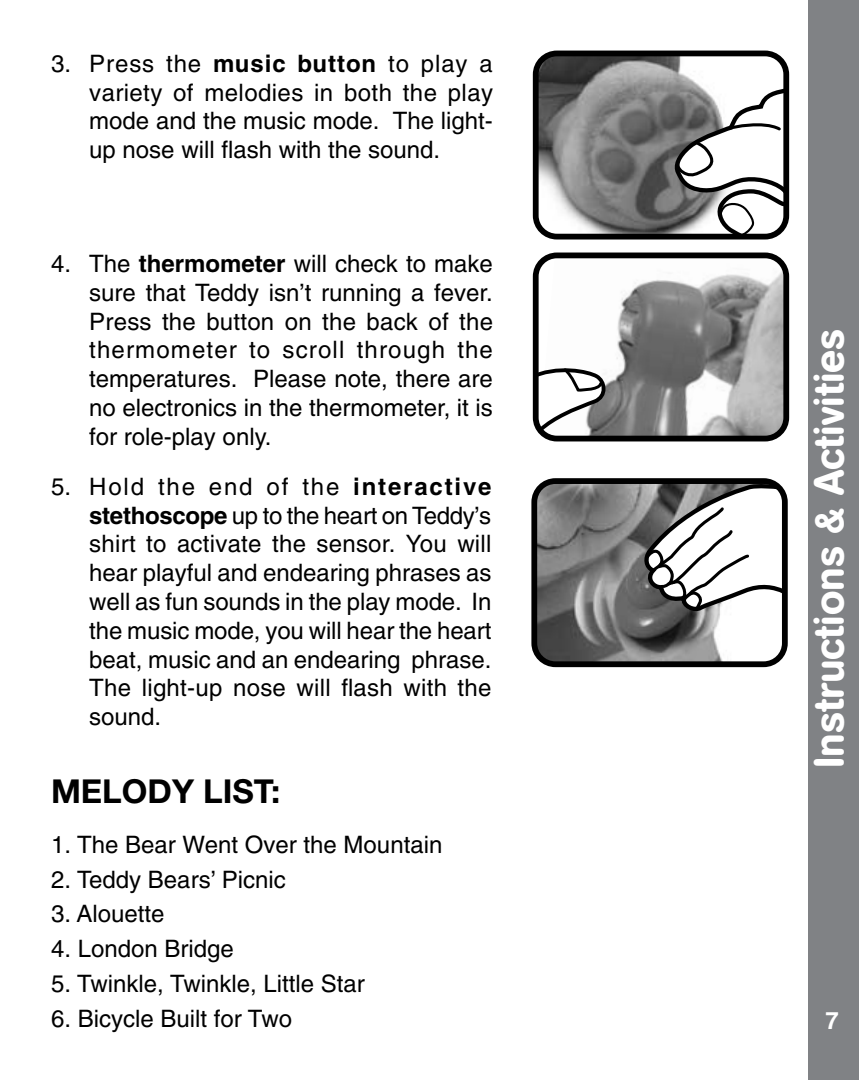
<style>
.page{position:relative;width:859px;height:1080px;background:#fff}
.page>*{position:absolute;margin:0;border:0;box-sizing:border-box;transform-origin:0 0}
.t1{font:500 42px "AG Book Rounded";color:#fff}
.t2{font:700 33px "Helvetica Neue";color:#000}
.t3{font:24px/28.8px "Helvetica";color:#000;text-align:justify}
.t4{font:700 24px "Helvetica";color:#fff}
.s1{font-weight:700}
</style>
<div class="page">
<div style="left:809px;top:0;width:50px;height:1080px;background:#808285"></div>
<img style="left:540px;top:58px;width:242px;height:175px">
<svg style="left:672px;top:87px;width:110px;height:146px"></svg>
<div style="left:533px;top:51px;width:256px;height:189px;border:6px solid #000;border-radius:21px"></div>
<img style="left:540px;top:260px;width:242px;height:174px">
<svg style="left:540px;top:359px;width:71px;height:75px"></svg>
<div style="left:533px;top:253px;width:256px;height:188px;border:6px solid #000;border-radius:21px"></div>
<img style="left:538px;top:485px;width:243px;height:175px">
<svg style="left:644px;top:485px;width:137px;height:133px"></svg>
<div style="left:531px;top:478px;width:257px;height:189px;border:6px solid #000;border-radius:21px"></div>
<p class="t3" style="left:89px;top:49px;width:405px;text-indent:-38px">3. Press the <span class="s1">music button</span> to play a variety of melodies in both the play mode and the music mode. The light&shy;up nose will flash with the sound.</p>
<p class="t3" style="left:89px;top:249px;width:405px;text-indent:-38px">4. The <span class="s1">thermometer</span> will check to make sure that Teddy isn’t running a fever.<br>Press the button on the back of the thermometer to scroll through the temperatures. Please note, there are no electronics in the thermometer, it is for role-play only.</p>
<p class="t3" style="left:89px;top:472px;width:404px;text-indent:-38px">5. Hold the end of the <span class="s1">interactive stethoscope</span> up to the heart on Teddy’s shirt to activate the sensor. You will hear playful and endearing phrases as well as fun sounds in the play mode. I n the music mode, you will hear the heart beat, music and an endearing phrase.<br>The light-up nose will flash with the sound.</p>
<h2 class="t2" style="left:51px;top:771px;width:231px">MELODY LIST:</h2>
<p class="t3" style="left:51px;top:830px;width:393px">1. The Bear Went Over the Mountain</p>
<p class="t3" style="left:51px;top:865px;width:236px">2. Teddy Bears’ Picnic</p>
<p class="t3" style="left:51px;top:900px;width:115px">3. Alouette</p>
<p class="t3" style="left:51px;top:934px;width:184px">4. London Bridge</p>
<p class="t3" style="left:51px;top:969px;width:315px">5. Twinkle, Twinkle, Little Star</p>
<p class="t3" style="left:51px;top:1004px;width:242px">6. Bicycle Built for Two</p>
<h1 class="t1" style="left:804px;top:768px;width:441px;rotate:-90deg">Instructions &amp; Activities</h1>
<p class="t4" style="left:825px;top:1006px;width:15px">7</p>
</div>
